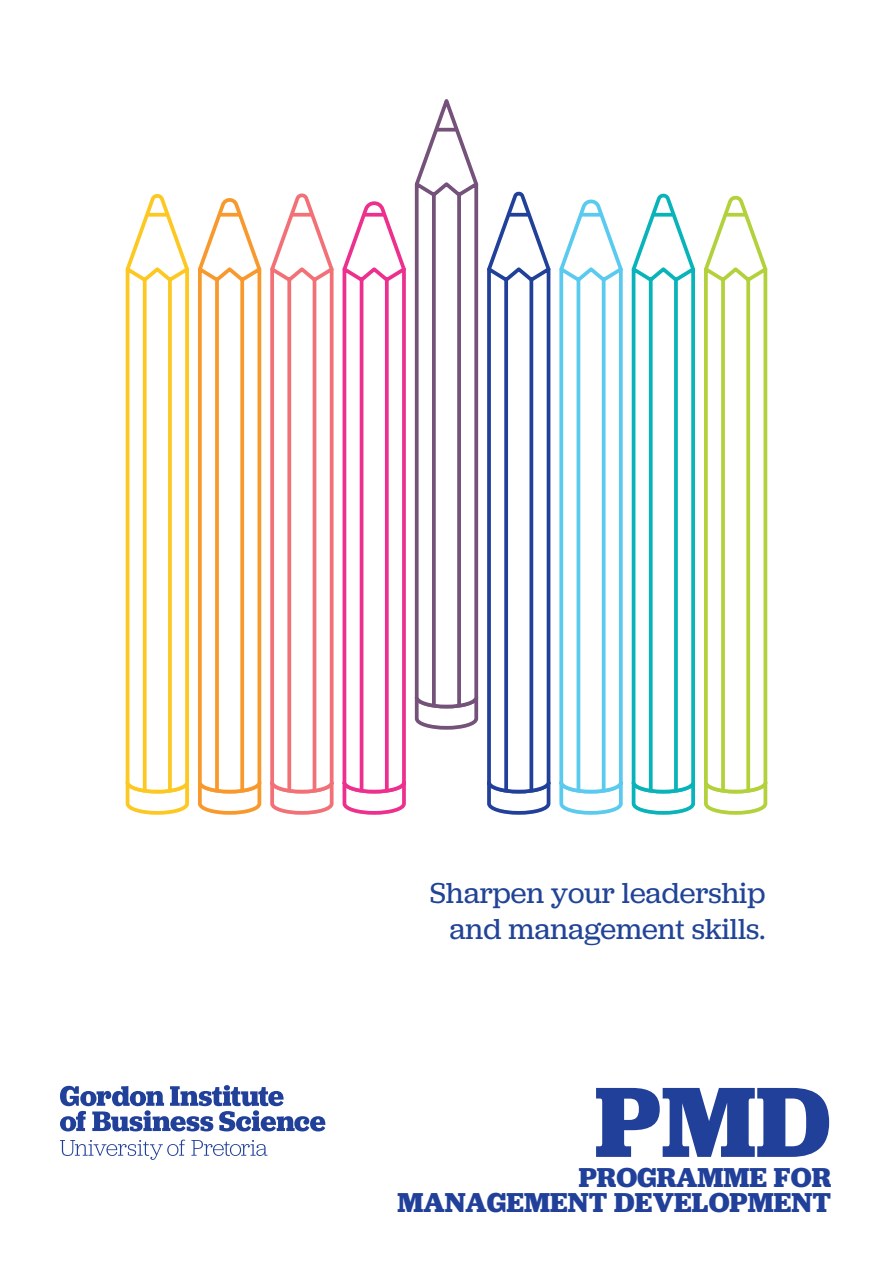
<style>
.page{position:relative;width:893px;height:1263px;background:#fff}
.page>*{position:absolute;margin:0;border:0;box-sizing:border-box;transform-origin:0 0}
.t1{font:700 103.8px "Jubilat";color:#21409a}
.t2{font:30px/36px "Jubilat";color:#214497;text-align:right}
.t3{font:700 28.5px "Jubilat";color:#21409a}
</style>
<div class="page">
<svg style="left:60px;top:1085px;width:265px;height:75px"></svg>
<svg style="left:125px;top:99px;width:643px;height:716px"></svg>
<svg style="left:726px;top:213px;width:19px;height:4px"></svg>
<svg style="left:721px;top:279px;width:4px;height:511px;background:#b6d345"></svg>
<svg style="left:746px;top:279px;width:4px;height:511px;background:#b8d54c"></svg>
<p class="t2" style="left:430px;top:874px;width:337px">Sharpen your leadership and management skills.</p>
<h1 class="t1" style="left:595px;top:1055px;width:238px">PMD</h1>
<p class="t3" style="left:397px;top:1184px;width:435px">MANAGEMENT DEVELOPMENT</p>
<p class="t3" style="left:579px;top:1159px;width:254px">PROGRAMME FOR</p>
</div>
